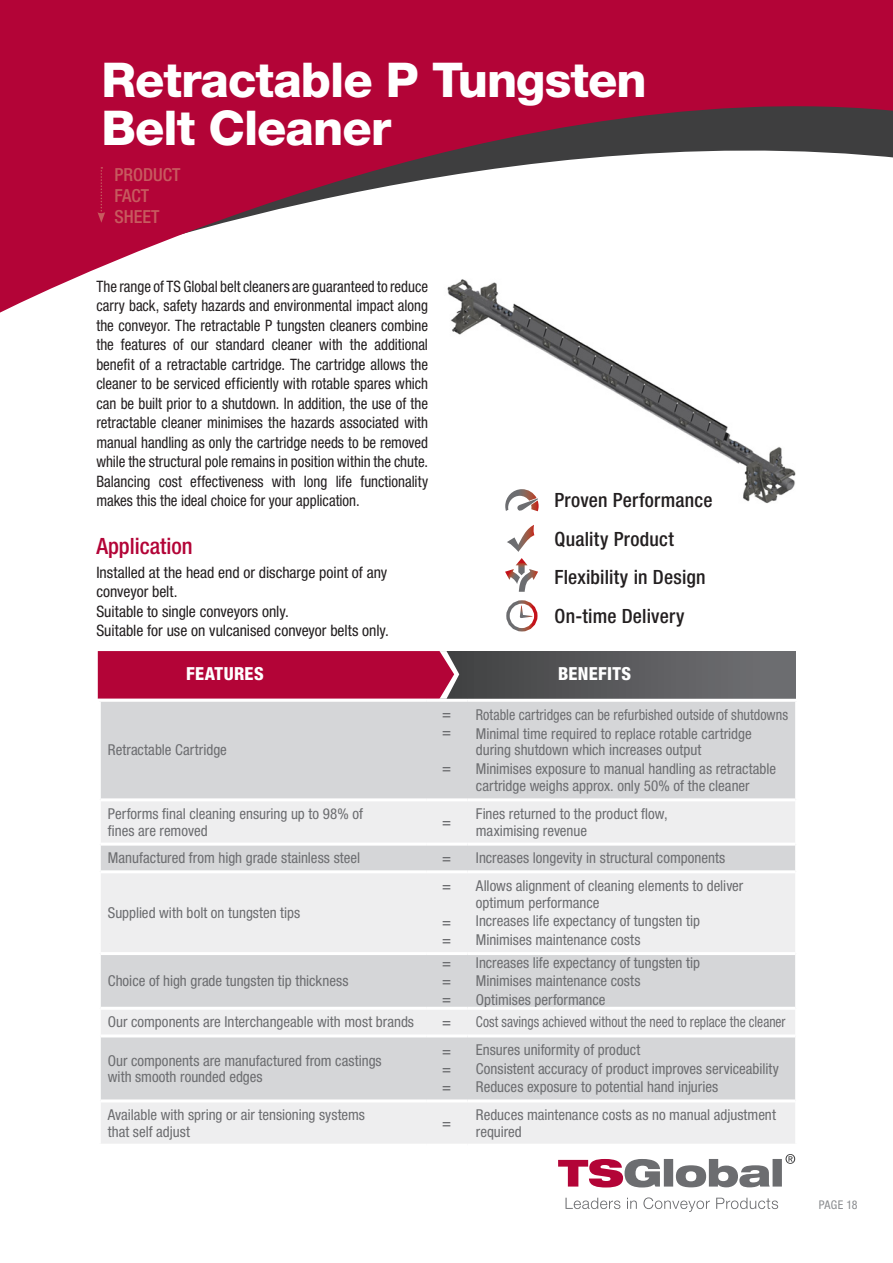
<style>
.page{position:relative;width:893px;height:1263px;background:#fff}
.page>*{position:absolute;margin:0;border:0;box-sizing:border-box;transform-origin:0 0}
.t1{font:800 48px/48px "Helvetica Neue CE";letter-spacing:-.02em;color:#fff}
.Large_Paragraph_Head{font:500 condensed 22.5px "Helvetica Neue LT Std";color:#b30437}
.t2{font:500 condensed 19.65px "Helvetica Neue LT Std";letter-spacing:.01em;color:#231f20}
.t3{font:500 condensed 18px/21px "Helvetica Neue LT Std";color:#c75b5f}
.t4{font:800 condensed 18px "Helvetica Neue LT Std";letter-spacing:.02em;color:#fff}
.t5{font:condensed 15.75px/19.5px "Helvetica Neue LT Std";color:#231f20;text-align:justify;scale:.95 1}
.t6{font:condensed 15.75px/19.5px "Helvetica Neue LT Std";color:#231f20}
.Table_Text{font:condensed 15px/16.5px "Helvetica Neue LT Std";color:#6c6d70}
.Table_Text-2{font:condensed 15px "Helvetica Neue LT Std";color:#6c6d70;scale:.9 1}
.Table_Text-3{font:condensed 15px "Helvetica Neue LT Std";color:#6c6d70;scale:.94 1}
.t7{font:500 condensed 15px "Helvetica Neue LT Std";color:#6c6d70}
.t8{font:condensed 12px "Helvetica Neue LT Std";letter-spacing:.015em;color:#8a8c8f}
</style>
<div class="page">
<svg style="left:0;top:0;width:893px;height:313px;fill:#b30437"></svg>
<svg style="left:98px;top:167px;width:7px;height:56px"></svg>
<svg style="left:565px;top:1197px;width:213px;height:15px"></svg>
<svg style="left:558px;top:1154px;width:237px;height:33px"></svg>
<img style="left:433px;top:269px;width:364px;height:235px">
<svg style="left:507px;top:525px;width:27px;height:27px"></svg>
<svg style="left:505px;top:489px;width:34px;height:23px"></svg>
<svg style="left:508px;top:602px;width:28px;height:28px"></svg>
<div style="left:506px;top:600px;width:31px;height:31px;border:3px solid #fff;border-radius:50%"></div>
<svg style="left:520px;top:605px;width:12px;height:13px"></svg>
<svg style="left:505px;top:558px;width:33px;height:34px"></svg>
<div style="left:440px;top:651px;width:355px;height:48px;background:linear-gradient(to right,#404142,#717175)"></div>
<svg style="left:98px;top:651px;width:361px;height:48px;background:#b30b3c"></svg>
<div style="left:101px;top:702px;width:694px;height:96px;background:#d5d6d8"></div>
<svg style="left:101px;top:801px;width:694px;height:343px;background:#e3e3e5"></svg>
<hr style="left:101px;top:843px;width:325px;height:3px;background:#fff">
<hr style="left:426px;top:843px;width:41px;height:3px;background:#fff">
<hr style="left:467px;top:843px;width:328px;height:3px;background:#fff">
<hr style="left:101px;top:870px;width:325px;height:3px;background:#fff">
<hr style="left:426px;top:870px;width:41px;height:3px;background:#fff">
<hr style="left:467px;top:870px;width:328px;height:3px;background:#fff">
<hr style="left:101px;top:952px;width:325px;height:3px;background:#fff">
<hr style="left:426px;top:952px;width:41px;height:3px;background:#fff">
<hr style="left:467px;top:952px;width:328px;height:3px;background:#fff">
<hr style="left:101px;top:1007px;width:325px;height:3px;background:#fff">
<hr style="left:426px;top:1007px;width:41px;height:3px;background:#fff">
<hr style="left:467px;top:1007px;width:328px;height:3px;background:#fff">
<hr style="left:101px;top:1034px;width:325px;height:3px;background:#fff">
<hr style="left:426px;top:1034px;width:41px;height:3px;background:#fff">
<hr style="left:467px;top:1034px;width:328px;height:3px;background:#fff">
<hr style="left:101px;top:1099px;width:325px;height:3px;background:#fff">
<hr style="left:426px;top:1099px;width:41px;height:3px;background:#fff">
<hr style="left:467px;top:1099px;width:328px;height:3px;background:#fff">
<p class="t1" style="left:101px;top:56px;width:547px">Retractable P Tungsten<br>Belt Cleaner</p>
<p class="t3" style="left:114px;top:164px;width:68px">PRODUCT<br>FACT<br>SHEET</p>
<p class="t5" style="left:96px;top:276px;width:351px">The range of TS Global belt cleaners are guaranteed to reduce carry back, safety hazards and environmental impact along the conveyor. The retractable P tungsten cleaners combine the features of our standard cleaner with the additional benefit of a retractable cartridge. The cartridge allows the cleaner to be serviced efficiently with rotable spares which can be built prior to a shutdown. In addition, the use of the retractable cleaner minimises the hazards associated with manual handling as only the cartridge needs to be removed while the structural pole remains in position within the chute.<br>Balancing cost effectiveness with long life functionality makes this the ideal choice for your application.</p>
<p class="Large_Paragraph_Head" style="left:96px;top:532px;width:98px">Application</p>
<p class="t6" style="left:96px;top:562px;width:294px">Installed at the head end or discharge point of any conveyor belt.<br>Suitable to single conveyors only.<br>Suitable for use on vulcanised conveyor belts only.</p>
<p class="t4" style="left:186px;top:663px;width:79px">FEATURES</p>
<p class="t4" style="left:558px;top:663px;width:75px">BENEFITS</p>
<p class="t2" style="left:554px;top:488px;width:160px">Proven Performance</p>
<p class="t2" style="left:554px;top:527px;width:121px">Quality Product</p>
<p class="t2" style="left:554px;top:565px;width:153px">Flexibility in Design</p>
<p class="t2" style="left:554px;top:604px;width:131px">On-time Delivery</p>
<p class="Table_Text" style="left:108px;top:742px;width:121px">Retractable Cartridge</p>
<p class="Table_Text" style="left:108px;top:805px;width:257px">Performs final cleaning ensuring up to 98% of fines are removed</p>
<p class="t7" style="left:442px;top:705px;width:10px">=</p>
<p class="t7" style="left:442px;top:723px;width:10px">=</p>
<p class="t7" style="left:442px;top:759px;width:10px">=</p>
<p class="t7" style="left:442px;top:813px;width:10px">=</p>
<p class="Table_Text-3" style="left:476px;top:706px;width:334px">Rotable cartridges can be refurbished outside of shutdowns</p>
<p class="Table_Text" style="left:476px;top:725px;width:277px">Minimal time required to replace rotable cartridge during shutdown which increases output</p>
<p class="Table_Text" style="left:476px;top:760px;width:302px">Minimises exposure to manual handling as retractable cartridge weighs approx. only 50% of the cleaner</p>
<p class="Table_Text" style="left:476px;top:805px;width:193px">Fines returned to the product flow, maximising revenue</p>
<p class="Table_Text" style="left:108px;top:850px;width:254px">Manufactured from high grade stainless steel</p>
<p class="t7" style="left:442px;top:849px;width:10px">=</p>
<p class="Table_Text" style="left:476px;top:850px;width:251px">Increases longevity in structural components</p>
<p class="Table_Text" style="left:108px;top:904px;width:194px">Supplied with bolt on tungsten tips</p>
<p class="Table_Text" style="left:108px;top:973px;width:242px">Choice of high grade tungsten tip thickness</p>
<p class="t7" style="left:442px;top:877px;width:10px">=</p>
<p class="t7" style="left:442px;top:913px;width:10px">=</p>
<p class="t7" style="left:442px;top:931px;width:10px">=</p>
<p class="t7" style="left:442px;top:954px;width:10px">=</p>
<p class="t7" style="left:442px;top:972px;width:10px">=</p>
<p class="t7" style="left:442px;top:990px;width:10px">=</p>
<p class="Table_Text" style="left:476px;top:877px;width:269px">Allows alignment of cleaning elements to deliver optimum performance</p>
<p class="Table_Text" style="left:476px;top:913px;width:226px">Increases life expectancy of tungsten tip</p>
<p class="Table_Text" style="left:476px;top:931px;width:166px">Minimises maintenance costs</p>
<p class="Table_Text" style="left:476px;top:954px;width:226px">Increases life expectancy of tungsten tip</p>
<p class="Table_Text" style="left:476px;top:973px;width:166px">Minimises maintenance costs</p>
<p class="Table_Text" style="left:476px;top:991px;width:131px">Optimises performance</p>
<p class="Table_Text" style="left:108px;top:1014px;width:308px">Our components are Interchangeable with most brands</p>
<p class="t7" style="left:442px;top:1013px;width:10px">=</p>
<p class="Table_Text-2" style="left:476px;top:1013px;width:346px">Cost savings achieved without the need to replace the cleaner</p>
<p class="Table_Text" style="left:108px;top:1052px;width:275px">Our components are manufactured from castings with smooth rounded edges</p>
<p class="Table_Text" style="left:476px;top:1041px;width:166px">Ensures uniformity of product</p>
<p class="Table_Text" style="left:476px;top:1060px;width:305px">Consistent accuracy of product improves serviceability</p>
<p class="Table_Text" style="left:476px;top:1079px;width:244px">Reduces exposure to potential hand injuries</p>
<p class="t7" style="left:442px;top:1041px;width:10px">=</p>
<p class="t7" style="left:442px;top:1059px;width:10px">=</p>
<p class="t7" style="left:442px;top:1077px;width:10px">=</p>
<p class="Table_Text" style="left:108px;top:1106px;width:259px">Available with spring or air tensioning systems that self adjust</p>
<p class="t7" style="left:442px;top:1114px;width:10px">=</p>
<p class="Table_Text" style="left:476px;top:1106px;width:301px">Reduces maintenance costs as no manual adjustment required</p>
<p class="t8" style="left:819px;top:1198px;width:40px">PAGE 18</p>
</div>
